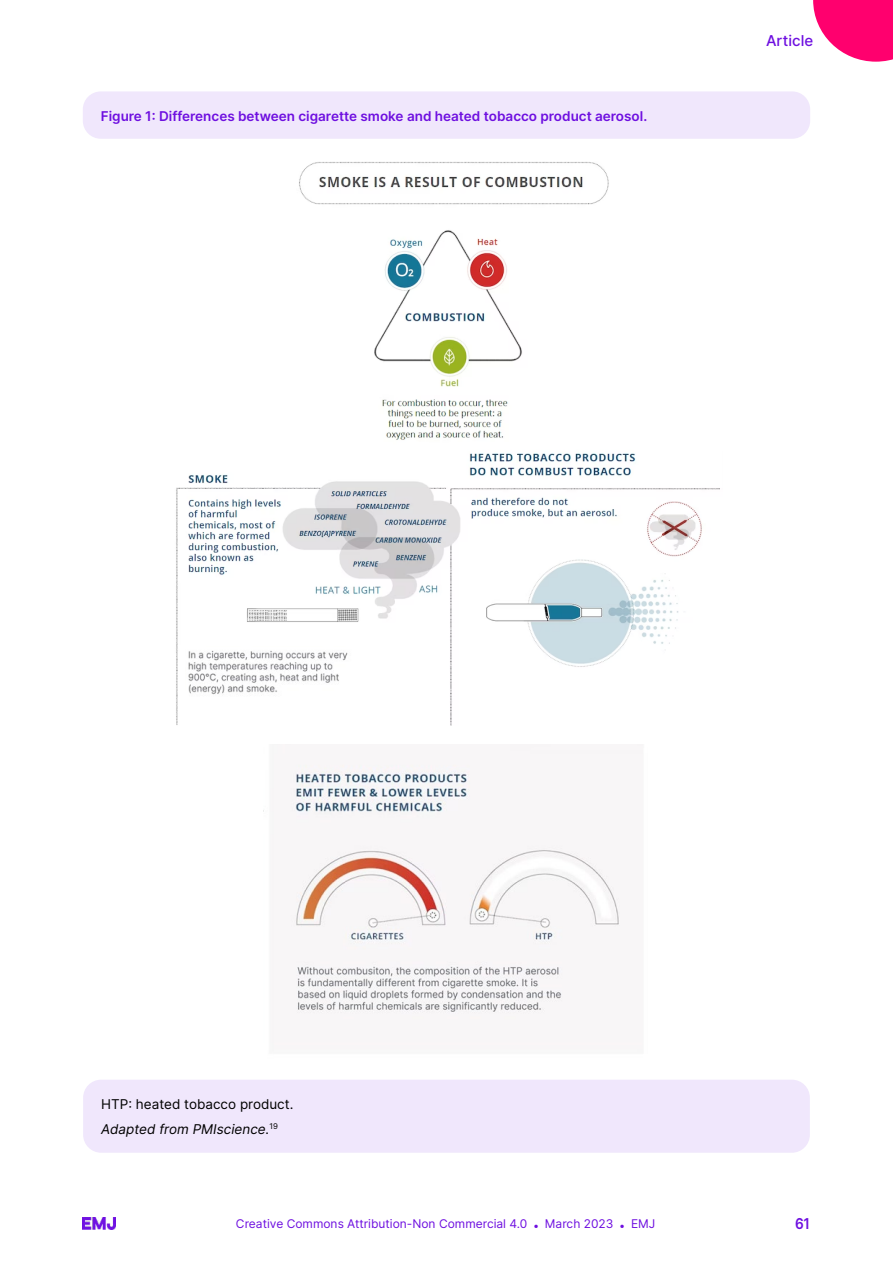
<style>
.page{position:relative;width:893px;height:1263px;background:#fff}
.page>*{position:absolute;margin:0;border:0;box-sizing:border-box;transform-origin:0 0}
.Type_Category{font:500 15px "Inter";color:#6e0fe0}
.t1{font:600 15px "Inter";color:#6e0fe0;scale:.9 1}
.Table_Figure_Box_Leg{font:600 13.5px "Inter";color:#6e0fe0}
.Table_Figure_Box_Des{font:13.5px "Inter";color:#000}
.Table_Figure_Box_Des-2{font:italic 13.5px "Inter";color:#000}
.t2{font:12px "Inter";color:#6e0fe0}
.s1{font-size:4.5px}
</style>
<div class="page">
<div style="left:83px;top:1080px;width:727px;height:73px;background:#f0e7fc;border-radius:18px"></div>
<div style="left:83px;top:91px;width:727px;height:48px;background:#f0e7fc;border-radius:18px"></div>
<img style="left:299px;top:162px;width:310px;height:43px">
<img style="left:374px;top:230px;width:148px;height:210px">
<img style="left:176px;top:453px;width:544px;height:273px">
<img style="left:291px;top:765px;width:329px;height:249px">
<img style="left:185px;top:646px;width:167px;height:50px">
<img style="left:83px;top:1217px;width:32px;height:12px">
<svg style="left:813px;top:0;width:80px;height:62px"></svg>
<p class="Table_Figure_Box_Leg" style="left:101px;top:106px;width:548px">Figure 1: Differences between cigarette smoke and heated tobacco product aerosol.</p>
<p class="Type_Category" style="left:766px;top:30px;width:49px">Article</p>
<p class="Table_Figure_Box_Des" style="left:101px;top:1094px;width:194px">HTP: heated tobacco product.</p>
<p class="Table_Figure_Box_Des-2" style="left:101px;top:1119px;width:178px">Adapted from PMIscience.<sup>19</sup></p>
<p class="t2" style="left:236px;top:1215px;width:293px">Creative Commons Attribution-Non Commercial 4.0</p>
<p class="t2" style="left:534px;top:1215px;width:81px"><span class="s1">●</span> March 2023</p>
<p class="t2" style="left:620px;top:1215px;width:37px"><span class="s1">●</span> EMJ</p>
<p class="t1" style="left:795px;top:1212px;width:18px">61</p>
</div>
